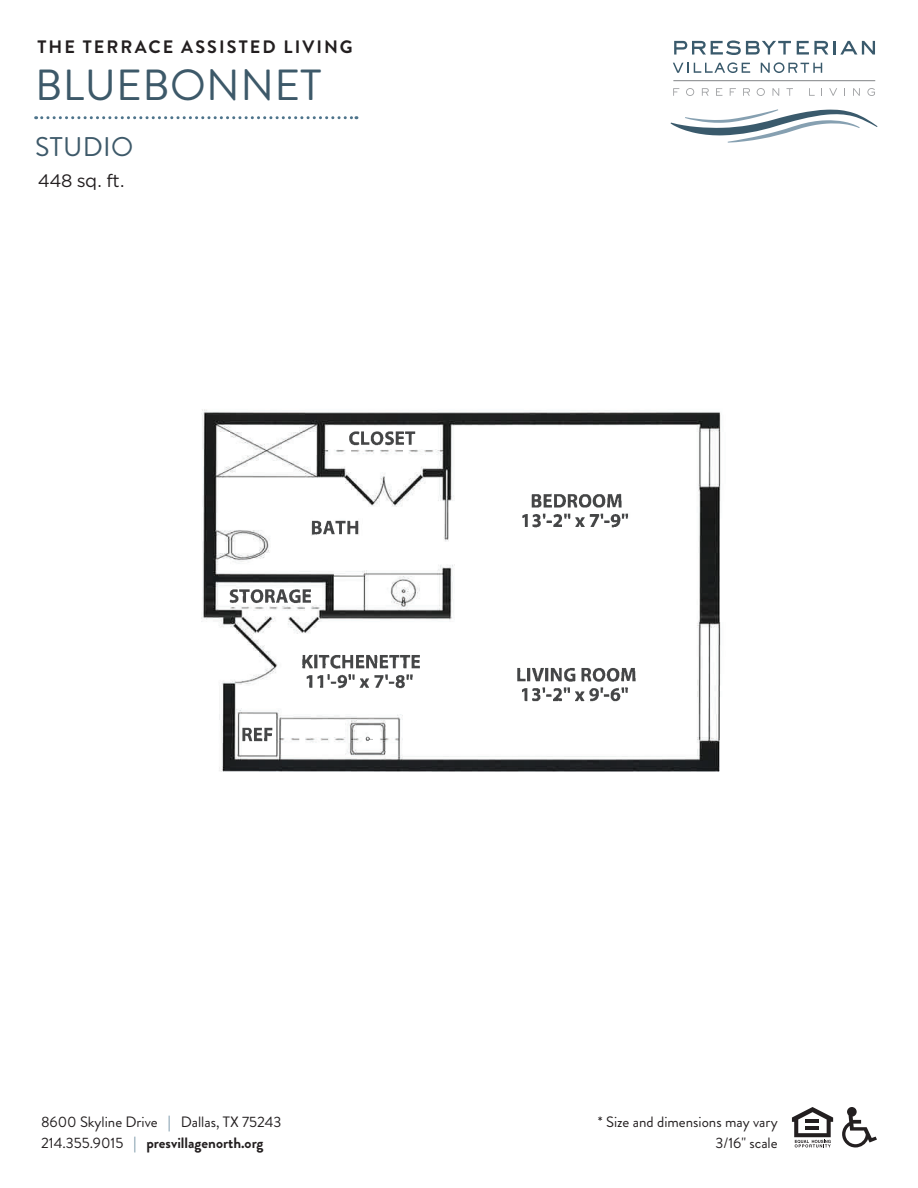
<style>
.page{position:relative;width:918px;height:1188px;background:#fff}
.page>*{position:absolute;margin:0;border:0;box-sizing:border-box;transform-origin:0 0}
.t1{font:43.5px "Brandon Grotesque";letter-spacing:.01em;color:#3d5969}
.t2{font:27px "Brandon Grotesque";letter-spacing:.01em;color:#3d5969}
.t3{font:700 18px "Brandon Grotesque";letter-spacing:.115em;color:#231f20}
.t4{font:18px "Gotham";letter-spacing:-.03em;color:#231f20}
.t5{font:15px/21px "Brandon Grotesque";color:#231f20}
.t6{font:15px "Brandon Grotesque";letter-spacing:-.025em;color:#231f20}
.s1{color:#4e748b}
.s2{font-weight:700}
.s3{color:#3d5969}
</style>
<div class="page">
<img style="left:202px;top:409px;width:519px;height:22px">
<img style="left:201px;top:431px;width:520px;height:341px">
<hr style="left:673px;top:80px;width:202px;height:1px;background:#808285">
<svg style="left:673px;top:88px;width:6px;height:8px"></svg>
<svg style="left:686px;top:88px;width:8px;height:8px"></svg>
<svg style="left:702px;top:88px;width:7px;height:8px"></svg>
<svg style="left:716px;top:88px;width:6px;height:8px"></svg>
<svg style="left:730px;top:88px;width:6px;height:8px"></svg>
<svg style="left:743px;top:88px;width:7px;height:8px"></svg>
<svg style="left:757px;top:88px;width:8px;height:8px"></svg>
<svg style="left:773px;top:88px;width:6px;height:8px"></svg>
<svg style="left:786px;top:88px;width:7px;height:8px"></svg>
<svg style="left:809px;top:88px;width:6px;height:8px"></svg>
<svg style="left:829px;top:88px;width:8px;height:8px"></svg>
<svg style="left:853px;top:88px;width:7px;height:8px"></svg>
<svg style="left:867px;top:88px;width:8px;height:8px"></svg>
<svg style="left:674px;top:40px;width:117px;height:15px"></svg>
<svg style="left:797px;top:41px;width:31px;height:14px"></svg>
<svg style="left:834px;top:41px;width:41px;height:14px"></svg>
<svg style="left:673px;top:63px;width:15px;height:10px"></svg>
<svg style="left:694px;top:62px;width:56px;height:11px"></svg>
<svg style="left:761px;top:62px;width:61px;height:11px"></svg>
<svg style="left:671px;top:109px;width:206px;height:33px"></svg>
<svg style="left:842px;top:1107px;width:35px;height:40px"></svg>
<svg style="left:792px;top:1107px;width:41px;height:41px"></svg>
<hr style="left:806px;top:1126px;width:13px;height:4px;background:#231f20">
<hr style="left:806px;top:1119px;width:13px;height:4px;background:#231f20">
<svg style="left:36px;top:116px;width:321px;height:3px"></svg>
<p class="t3" style="left:38px;top:34px;width:317px">THE TERRACE ASSISTED LIVING</p>
<h1 class="t1" style="left:35px;top:56px;width:288px">BLUEBONNET</h1>
<h2 class="t2" style="left:35px;top:128px;width:99px">STUDIO</h2>
<p class="t4" style="left:38px;top:170px;width:88px">448 sq. ft.</p>
<p class="t5" style="left:41px;top:1111px;width:242px">8600 Skyline Drive <span class="s1">|</span> Dallas, TX 75243<br>214.355.9015 <span class="s1">|</span> <span class="s2">presvillagenorth.org</span></p>
<p class="t5" style="left:598px;top:1111px;width:181px;text-align:right">* Size and dimensions may vary<br>3/16" scale</p>
<p class="t6" style="left:40px;top:1137px;width:230px">8600 Skyline Drive <span class="s3">|</span> Dallas, TX 75243</p>
</div>
